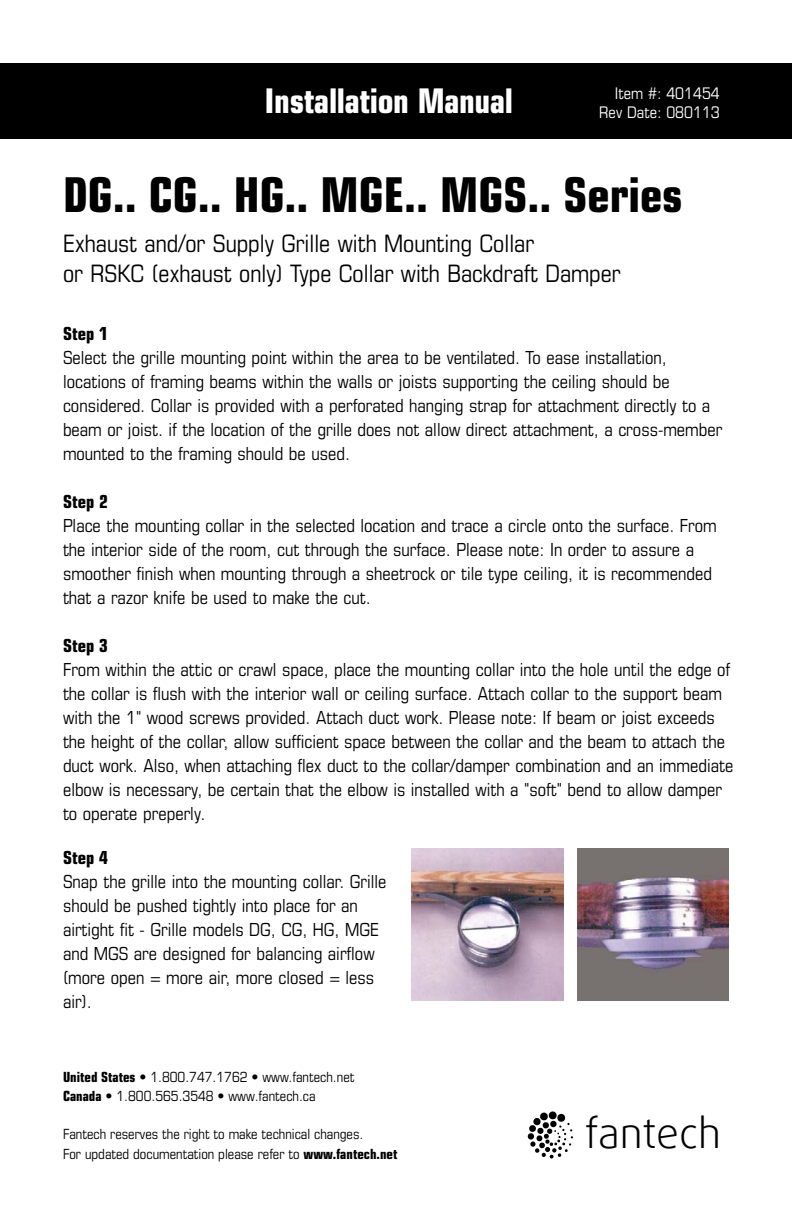
<style>
.page{position:relative;width:792px;height:1224px;background:#fff}
.page>*{position:absolute;margin:0;border:0;box-sizing:border-box;transform-origin:0 0}
.t1{font:700 condensed 48px "Eurostile LT Std";color:#000}
.t2{font:300 41.6px "Daxline Offc Pro";letter-spacing:-.005em;color:#000}
.t3{font:700 condensed 34px "Eurostile LT Std";letter-spacing:-.01em;color:#fff}
.t4{font:condensed 24px/30px "Eurostile LT Std";color:#000}
.t5{font:condensed 18px/24px "Eurostile LT Std";color:#000}
.t6{font:700 condensed 18px "Eurostile LT Std";color:#000}
.t7{font:condensed 16px/19.2px "Eurostile LT Std";color:#fff;text-align:right}
.t8{font:condensed 14px/19.2px "Eurostile LT Std";color:#000}
.s1{font-weight:700}
</style>
<div class="page">
<div style="left:0;top:63px;width:792px;height:75px;background:#000"></div>
<svg style="left:527px;top:1111px;width:46px;height:48px"></svg>
<img style="left:411px;top:849px;width:152px;height:152px">
<img style="left:577px;top:849px;width:152px;height:152px">
<h3 class="t3" style="left:265px;top:80px;width:250px">Installation Manual</h3>
<p class="t7" style="left:599px;top:83px;width:122px">Item #: 401454<br>Rev Date: 080113</p>
<h1 class="t1" style="left:63px;top:165px;width:621px">DG.. CG.. HG.. MGE.. MGS.. Series</h1>
<h3 class="t4" style="left:63px;top:228px;width:559px">Exhaust and/or Supply Grille with Mounting Collar<br>or RSKC (exhaust only) Type Collar with Backdraft Damper</h3>
<p class="t6" style="left:63px;top:323px;width:47px">Step 1</p>
<p class="t5" style="left:63px;top:346px;width:661px">Select the grille mounting point within the area to be ventilated. To ease installation, locations of framing beams within the walls or joists supporting the ceiling should be considered. Collar is provided with a perforated hanging strap for attachment directly to a beam or joist. if the location of the grille does not allow direct attachment, a cross-member mounted to the framing should be used.</p>
<p class="t6" style="left:63px;top:491px;width:47px">Step 2</p>
<p class="t5" style="left:63px;top:514px;width:655px">Place the mounting collar in the selected location and trace a circle onto the surface. From the interior side of the room, cut through the surface. Please note: In order to assure a smoother finish when mounting through a sheetrock or tile type ceiling, it is recommended that a razor knife be used to make the cut.</p>
<p class="t6" style="left:63px;top:635px;width:47px">Step 3</p>
<p class="t5" style="left:63px;top:658px;width:672px">From within the attic or crawl space, place the mounting collar into the hole until the edge of the collar is flush with the interior wall or ceiling surface. Attach collar to the support beam with the 1" wood screws provided. Attach duct work. Please note: If beam or joist exceeds the height of the collar, allow sufficient space between the collar and the beam to attach the duct work. Also, when attaching flex duct to the collar/damper combination and an immediate elbow is necessary, be certain that the elbow is installed with a "soft" bend to allow damper to operate preperly.</p>
<p class="t6" style="left:63px;top:847px;width:47px">Step 4</p>
<p class="t5" style="left:63px;top:869px;width:325px">Snap the grille into the mounting collar. Grille should be pushed tightly into place for an airtight fit - Grille models DG, CG, HG, MGE and MGS are designed for balancing airflow (more open = more air, more closed = less air).</p>
<p class="t8" style="left:63px;top:1067px;width:293px"><span class="s1">United States</span> • 1.800.747.1762 • www.fantech.net<br><span class="s1">Canada</span> • 1.800.565.3548 • www.fantech.ca</p>
<p class="t8" style="left:63px;top:1125px;width:336px">Fantech reserves the right to make technical changes.<br>For updated documentation please refer to <span class="s1">www.fantech.net</span></p>
<h2 class="t2" style="left:585px;top:1106px;width:138px">fantech</h2>
</div>
